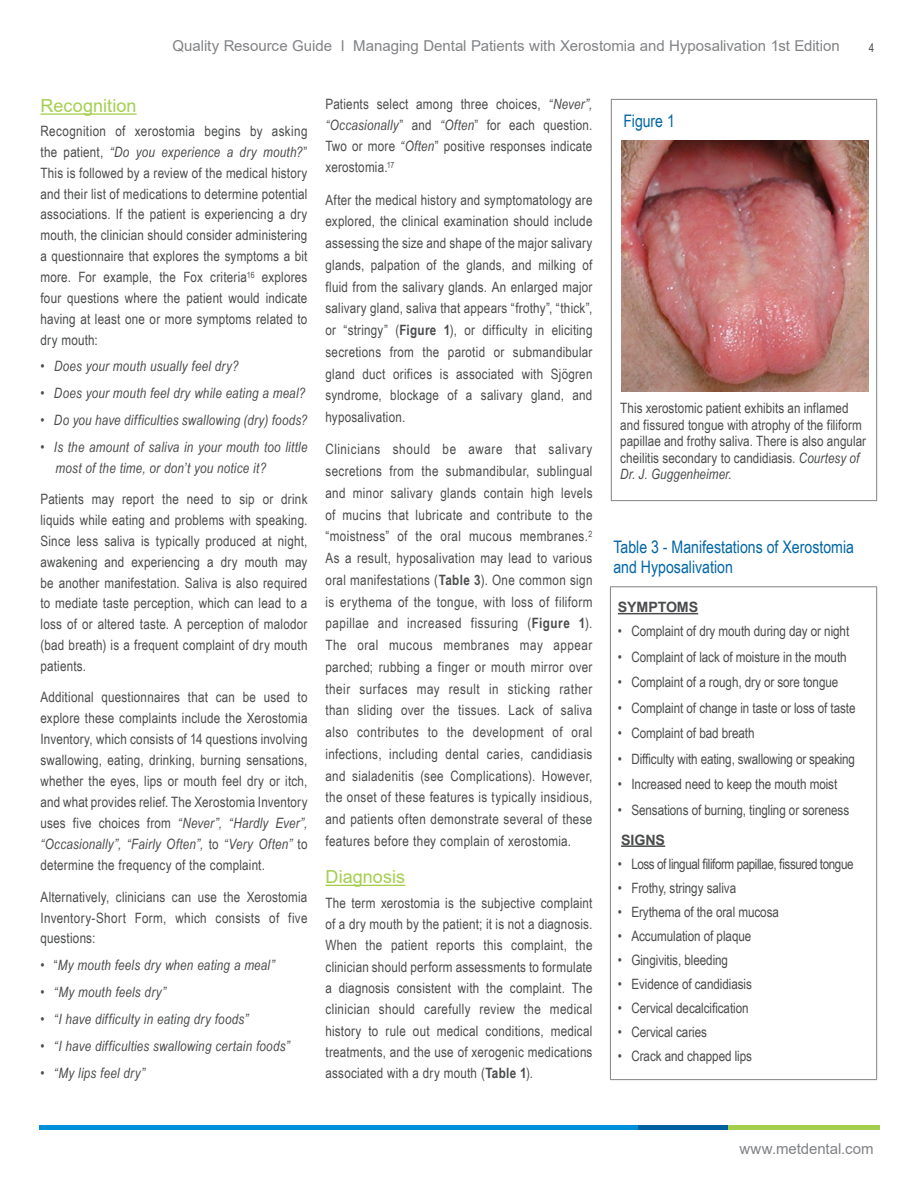
<style>
.page{position:relative;width:918px;height:1188px;background:#fff}
.page>*{position:absolute;margin:0;border:0;box-sizing:border-box;transform-origin:0 0}
.Body{font:18px "Arial";letter-spacing:.005em;color:#a4cf4e}
.Table{font:17.25px/20.7px "Arial Narrow";color:#0066a5}
.t1{font:15px "Arial";color:#808285}
.Body-2{font:14.25px/21.8px "Arial Narrow";letter-spacing:.015em;color:#4b4c4d;text-align:justify}
.Table_Body_Titles{font:14.25px "Arial Narrow";letter-spacing:-.005em;color:#4b4c4d}
.Body-3{font:italic 14.25px/20.9px "Arial Narrow";letter-spacing:.015em;color:#4b4c4d}
.Table_Body_Titles-2{font:14.25px "Arial Narrow";letter-spacing:-.03em;color:#4b4c4d}
.Table_Body_Titles-3{font:700 14.25px "Arial";letter-spacing:-.01em;color:#4b4c4d}
.t2{font:12px "Arial Narrow";color:#4b4c4d}
.s1{font-style:italic}
.s2{font-style:normal}
.s3{font-weight:700}
</style>
<div class="page">
<hr style="left:39px;top:1125px;width:600px;height:4px;background:#0090da">
<hr style="left:639px;top:1125px;width:89px;height:4px;background:#0061a0">
<hr style="left:728px;top:1125px;width:152px;height:4px;background:#a4ce4e">
<hr style="left:40px;top:113px;width:97px;height:2px;background:#a4cf4e">
<hr style="left:610px;top:586px;width:267px;height:1px;background:#808285">
<hr style="left:610px;top:587px;width:1px;height:492px;background:#808285">
<hr style="left:876px;top:587px;width:1px;height:492px;background:#808285">
<hr style="left:610px;top:1079px;width:267px;height:1px;background:#808285">
<hr style="left:618px;top:613px;width:80px;height:1px;background:#4b4c4d">
<hr style="left:621px;top:845px;width:44px;height:2px;background:#4b4c4d">
<div style="left:611px;top:99px;width:266px;height:402px;background:#fff;border:1px solid #808285"></div>
<img style="left:622px;top:140px;width:247px;height:251px">
<hr style="left:326px;top:885px;width:79px;height:1px;background:#a4cf4e">
<p class="t1" style="left:172px;top:36px;width:669px">Quality Resource Guide l Managing Dental Patients with Xerostomia and Hyposalivation 1st Edition</p>
<p class="t2" style="left:869px;top:39px;width:7px">4</p>
<p class="Body" style="left:40px;top:93px;width:98px">Recognition</p>
<p class="Body-2" style="left:40px;top:120px;width:269px;line-height:20.9px">Recognition of xerostomia begins by asking the patient, <span class="s1">“Do you experience a dry mouth?</span>” This is followed by a review of the medical history and their list of medications to determine potential associations. If the patient is experiencing a dry mouth, the clinician should consider administering a questionnaire that explores the symptoms a bit more. For example, the Fox criteria<sup>16</sup> explores four questions where the patient would indicate having at least one or more symptoms related to dry mouth:</p>
<p class="Body-3" style="left:40px;top:356px;width:200px"><span class="s2">•</span> Does your mouth usually feel dry?</p>
<p class="Body-3" style="left:40px;top:383px;width:266px">• Does your mouth feel dry while eating a meal?</p>
<p class="Body-3" style="left:40px;top:409px;width:268px">• Do you have difficulties swallowing (dry) foods?</p>
<p class="Body-3" style="left:56px;top:436px;width:254px;text-indent:-15px">• Is the amount of saliva in your mouth too little most of the time, or don’t you notice it?</p>
<p class="Body-2" style="left:40px;top:488px;width:269px;line-height:20.9px">Patients may report the need to sip or drink liquids while eating and problems with speaking.<br>Since less saliva is typically produced at night, awakening and experiencing a dry mouth may be another manifestation. Saliva is also required to mediate taste perception, which can lead to a loss of or altered taste. A perception of malodor (bad breath) is a frequent complaint of dry mouth patients.</p>
<p class="Body-2" style="left:40px;top:686px;width:269px;line-height:21px">Additional questionnaires that can be used to explore these complaints include the Xerostomia Inventory, which consists of 14 questions involving swallowing, eating, drinking, burning sensations, whether the eyes, lips or mouth feel dry or itch, and what provides relief. The Xerostomia Inventory uses five choices from <span class="s1">“Never”, “Hardly Ever”, “Occasionally”, “Fairly Often”,</span> to <span class="s1">“Very Often”</span> to determine the frequency of the complaint.</p>
<p class="Body-2" style="left:40px;top:886px;width:269px;line-height:20.9px">Alternatively, clinicians can use the Xerostomia Inventory-Short Form, which consists of five questions:</p>
<p class="Body-3" style="left:40px;top:955px;width:236px"><span class="s2">• “</span>My mouth feels dry when eating a meal”</p>
<p class="Body-3" style="left:40px;top:981px;width:127px">• “My mouth feels dry”</p>
<p class="Body-3" style="left:40px;top:1008px;width:209px">• “I have difficulty in eating dry foods”</p>
<p class="Body-3" style="left:40px;top:1035px;width:251px">• “I have difficulties swallowing certain foods”</p>
<p class="Body-3" style="left:40px;top:1062px;width:106px">• “My lips feel dry”</p>
<p class="Body-2" style="left:326px;top:93px;width:269px;line-height:21px">Patients select among three choices, <span class="s1">“Never”, “Occasionally</span>” and <span class="s1">“Often</span>” for each question.<br>Two or more <span class="s1">“Often</span>” positive responses indicate xerostomia.<sup>17</sup></p>
<p class="Body-2" style="left:326px;top:188px;width:269px">After the medical history and symptomatology are explored, the clinical examination should include assessing the size and shape of the major salivary glands, palpation of the glands, and milking of fluid from the salivary glands. An enlarged major salivary gland, saliva that appears “frothy”, “thick”, or “stringy” (<span class="s3">Figure 1</span>), or difficulty in eliciting secretions from the parotid or submandibular gland duct orifices is associated with Sjögren syndrome, blockage of a salivary gland, and hyposalivation.</p>
<p class="Body-2" style="left:326px;top:438px;width:269px">Clinicians should be aware that salivary secretions from the submandibular, sublingual and minor salivary glands contain high levels of mucins that lubricate and contribute to the “moistness” of the oral mucous membranes.<sup>2<br></sup>As a result, hyposalivation may lead to various oral manifestations (<span class="s3">Table 3</span>). One common sign is erythema of the tongue, with loss of filiform papillae and increased fissuring (<span class="s3">Figure 1</span>).<br>The oral mucous membranes may appear parched; rubbing a finger or mouth mirror over their surfaces may result in sticking rather than sliding over the tissues. Lack of saliva also contributes to the development of oral infections, including dental caries, candidiasis and sialadenitis (see Complications). However, the onset of these features is typically insidious, and patients often demonstrate several of these features before they complain of xerostomia.</p>
<p class="Body" style="left:326px;top:865px;width:81px">Diagnosis</p>
<p class="Body-2" style="left:326px;top:892px;width:269px;line-height:21.3px">The term xerostomia is the subjective complaint of a dry mouth by the patient; it is not a diagnosis.<br>When the patient reports this complaint, the clinician should perform assessments to formulate a diagnosis consistent with the complaint. The clinician should carefully review the medical history to rule out medical conditions, medical treatments, and the use of xerogenic medications associated with a dry mouth (<span class="s3">Table 1</span>).</p>
<p class="Table" style="left:623px;top:110px;width:53px">Figure 1</p>
<p class="Body-2" style="left:620px;top:400px;width:247px;line-height:16.5px;text-align:left">This xerostomic patient exhibits an inflamed and fissured tongue with atrophy of the filiform papillae and frothy saliva. There is also angular cheilitis secondary to candidiasis. <span class="s1">Courtesy of Dr. J. Guggenheimer.</span></p>
<p class="Table" style="left:613px;top:535px;width:242px">Table 3 - Manifestations of Xerostomia and Hyposalivation</p>
<p class="Table_Body_Titles-3" style="left:618px;top:597px;width:82px">SYMPTOMS</p>
<p class="Table_Body_Titles" style="left:618px;top:621px;width:233px">• Complaint of dry mouth during day or night</p>
<p class="Table_Body_Titles" style="left:618px;top:646px;width:230px">• Complaint of lack of moisture in the mouth</p>
<p class="Table_Body_Titles" style="left:618px;top:672px;width:222px">• Complaint of a rough, dry or sore tongue</p>
<p class="Table_Body_Titles" style="left:618px;top:697px;width:239px">• Complaint of change in taste or loss of taste</p>
<p class="Table_Body_Titles" style="left:618px;top:723px;width:138px">• Complaint of bad breath</p>
<p class="Table_Body_Titles" style="left:618px;top:748px;width:239px">• Difficulty with eating, swallowing or speaking</p>
<p class="Table_Body_Titles" style="left:618px;top:774px;width:221px">• Increased need to keep the mouth moist</p>
<p class="Table_Body_Titles" style="left:618px;top:799px;width:233px">• Sensations of burning, tingling or soreness</p>
<p class="Table_Body_Titles-3" style="left:621px;top:830px;width:46px">SIGNS</p>
<p class="Table_Body_Titles-2" style="left:618px;top:853px;width:237px">• Loss of lingual filiform papillae, fissured tongue</p>
<p class="Table_Body_Titles" style="left:618px;top:877px;width:120px">• Frothy, stringy saliva</p>
<p class="Table_Body_Titles" style="left:618px;top:901px;width:163px">• Erythema of the oral mucosa</p>
<p class="Table_Body_Titles" style="left:618px;top:925px;width:135px">• Accumulation of plaque</p>
<p class="Table_Body_Titles" style="left:618px;top:949px;width:112px">• Gingivitis, bleeding</p>
<p class="Table_Body_Titles" style="left:618px;top:973px;width:136px">• Evidence of candidiasis</p>
<p class="Table_Body_Titles" style="left:618px;top:997px;width:132px">• Cervical decalcification</p>
<p class="Table_Body_Titles" style="left:618px;top:1021px;width:91px">• Cervical caries</p>
<p class="Table_Body_Titles" style="left:618px;top:1045px;width:136px">• Crack and chapped lips</p>
<p class="t1" style="left:739px;top:1139px;width:136px">www.metdental.com</p>
</div>
